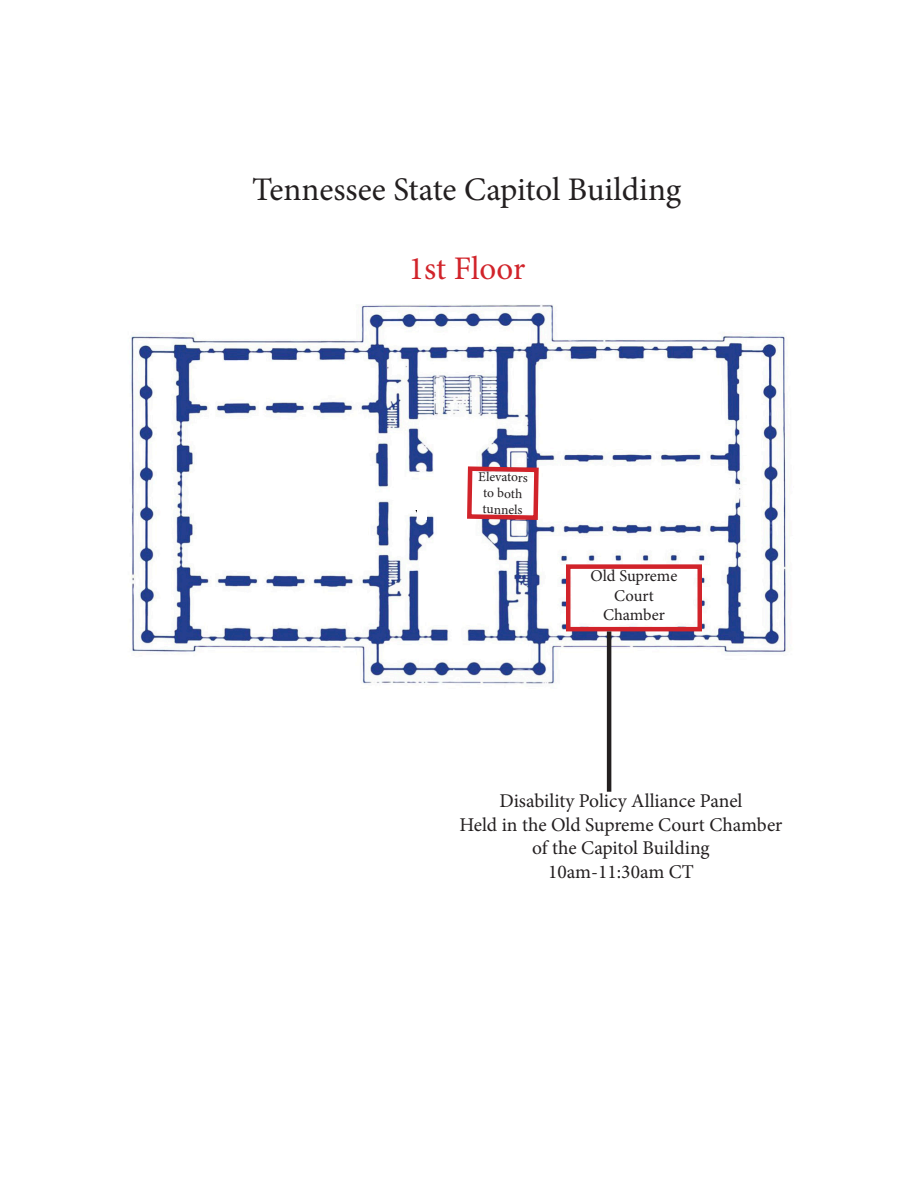
<style>
.page{position:relative;width:918px;height:1188px;background:#fff}
.page>*{position:absolute;margin:0;border:0;box-sizing:border-box;transform-origin:0 0}
.t1{font:33px "Minion Pro";letter-spacing:-.005em;color:#231f20}
.t2{font:33px "Minion Pro";color:#d1232a}
.t3{font:19.5px "Minion Pro";color:#231f20}
.t4{font:16.5px "Minion Pro";letter-spacing:-.005em;color:#231f20}
.t5{font:13.5px/16.2px "Minion Pro";color:#231f20;text-align:center}
</style>
<div class="page">
<img style="left:131px;top:304px;width:659px;height:400px">
<div style="left:199px;top:462px;width:131px;height:67px;background:#fff;border-radius:50%"></div>
<div style="left:579px;top:366px;width:131px;height:67px;background:#fff;border-radius:50%"></div>
<div style="left:398px;top:480px;width:130px;height:30px;background:#fff"></div>
<div style="left:417px;top:507px;width:10px;height:12px;background:#fff"></div>
<div style="left:579px;top:579px;width:113px;height:30px;background:#fff"></div>
<div style="left:566px;top:564px;width:136px;height:67px;border:4px solid #d1232a"></div>
<svg style="left:465px;top:464px;width:76px;height:58px"></svg>
<hr style="left:607px;top:631px;width:4px;height:161px;background:#231f20">
<p class="t1" style="left:252px;top:167px;width:431px">Tennessee State Capitol Building</p>
<p class="t2" style="left:408px;top:247px;width:118px">1st Floor</p>
<p class="t5" style="left:479px;top:469px;width:51px;rotate:1deg">Elevators to both tunnels</p>
<p class="t4" style="left:591px;top:565px;width:88px">Old Supreme</p>
<p class="t4" style="left:614px;top:584px;width:41px">Court</p>
<p class="t4" style="left:603px;top:604px;width:63px">Chamber</p>
<p class="t3" style="left:499px;top:788px;width:245px">Disability Policy Alliance Panel</p>
<p class="t3" style="left:459px;top:812px;width:325px">Held in the Old Supreme Court Chamber</p>
<p class="t3" style="left:532px;top:835px;width:179px">of the Capitol Building</p>
<p class="t3" style="left:548px;top:858px;width:147px">10am-11:30am CT</p>
</div>
